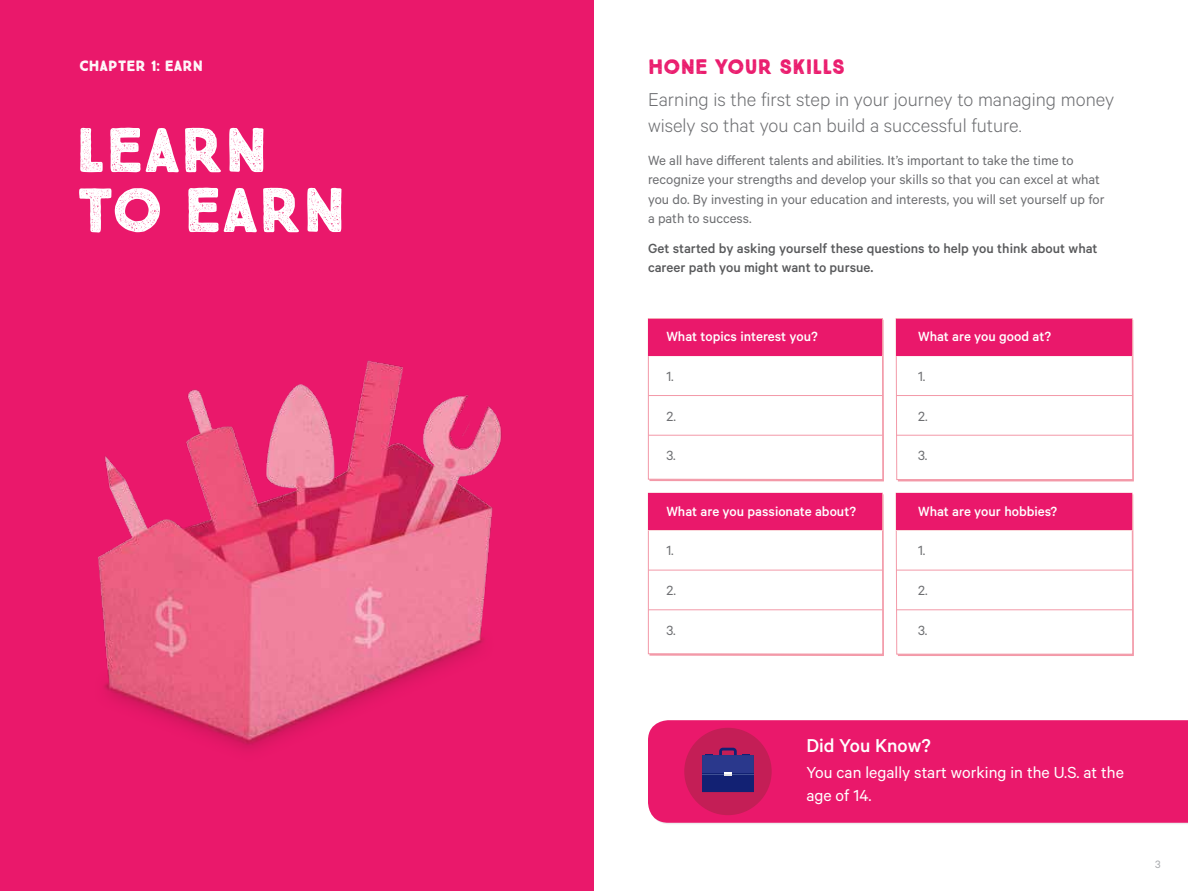
<style>
.page{position:relative;width:1188px;height:891px;background:#fff}
.page>*{position:absolute;margin:0;border:0;box-sizing:border-box;transform-origin:0 0}
.t1{font:700 63px/60px "True North Textures Two";color:#fff}
.t2{font:300 21px/25.5px "Calibre";color:#6d6e71}
.t3{font:700 21px "True North Textures Two";color:#ea186b}
.t4{font:500 21px "Calibre";color:#fff}
.t5{font:18px/22.5px "Calibre";color:#fff}
.t6{font:15px/19.5px "Calibre";color:#6d6e71}
.t7{font:500 15px/19.5px "Calibre";color:#58595b}
.t8{font:500 15px "Calibre";color:#fff}
.t9{font:700 15px "True North Textures Two";color:#fff}
.t10{font:12px "Calibre";color:#a7a9ac}
</style>
<div class="page">
<div style="left:0;top:0;width:594px;height:891px;background:#ea186b"></div>
<img style="left:98px;top:360px;width:404px;height:389px">
<div style="left:648px;top:720px;width:540px;height:103px;background:#ea186b"></div>
<div style="left:684px;top:728px;width:88px;height:87px;background:#c41e56;border-radius:50%"></div>
<svg style="left:702px;top:748px;width:52px;height:44px;background:#352d7b"></svg>
<div style="left:648px;top:318px;width:235px;height:162px;border:1px solid #f399a8"></div>
<div style="left:648px;top:493px;width:235px;height:162px;border:1px solid #f399a8"></div>
<hr style="left:648px;top:395px;width:234px;height:1px;background:#f399a8">
<hr style="left:648px;top:570px;width:234px;height:1px;background:#f399a8">
<hr style="left:648px;top:355px;width:234px;height:1px;background:#fad4d7">
<hr style="left:648px;top:530px;width:234px;height:1px;background:#fad4d7">
<hr style="left:648px;top:435px;width:234px;height:1px;background:#f399a8">
<hr style="left:648px;top:609px;width:234px;height:1px;background:#f399a8">
<div style="left:649px;top:319px;width:233px;height:36px;background:#ea186b"></div>
<div style="left:649px;top:494px;width:233px;height:36px;background:#ea186b"></div>
<svg style="left:895px;top:318px;width:239px;height:163px"></svg>
<hr style="left:896px;top:395px;width:236px;height:1px;background:#f399a8">
<hr style="left:896px;top:355px;width:236px;height:1px;background:#fad4d7">
<hr style="left:896px;top:435px;width:236px;height:1px;background:#f399a8">
<div style="left:896px;top:319px;width:236px;height:36px;background:#ea186b"></div>
<svg style="left:895px;top:492px;width:239px;height:164px"></svg>
<hr style="left:896px;top:570px;width:236px;height:1px;background:#f399a8">
<hr style="left:896px;top:530px;width:236px;height:1px;background:#fad4d7">
<hr style="left:896px;top:609px;width:236px;height:1px;background:#f399a8">
<div style="left:896px;top:494px;width:236px;height:36px;background:#ea186b"></div>
<p class="t9" style="left:79px;top:57px;width:125px">CHAPTER 1: EARN</p>
<h1 class="t1" style="left:76px;top:121px;width:272px">LEARN<br>TO EARN</h1>
<h2 class="t3" style="left:648px;top:54px;width:199px">HONE YOUR SKILLS</h2>
<h2 class="t2" style="left:648px;top:86px;width:468px">Earning is the first step in your journey to managing money wisely so that you can build a successful future.</h2>
<p class="t6" style="left:648px;top:150px;width:458px">We all have different talents and abilities. It’s important to take the time to recognize your strengths and develop your skills so that you can excel at what you do. By investing in your education and interests, you will set yourself up for a path to success.</p>
<p class="t7" style="left:648px;top:238px;width:451px">Get started by asking yourself these questions to help you think about what career path you might want to pursue.</p>
<p class="t8" style="left:666px;top:328px;width:153px">What topics interest you?</p>
<p class="t6" style="left:666px;top:366px;width:9px">1.</p>
<p class="t6" style="left:666px;top:406px;width:11px">2.</p>
<p class="t6" style="left:666px;top:445px;width:11px">3.</p>
<p class="t8" style="left:666px;top:502px;width:191px">What are you passionate about?</p>
<p class="t6" style="left:666px;top:540px;width:9px">1.</p>
<p class="t6" style="left:666px;top:580px;width:11px">2.</p>
<p class="t6" style="left:666px;top:620px;width:11px">3.</p>
<p class="t8" style="left:918px;top:328px;width:134px">What are you good at?</p>
<p class="t6" style="left:918px;top:366px;width:9px">1.</p>
<p class="t6" style="left:918px;top:406px;width:11px">2.</p>
<p class="t6" style="left:918px;top:445px;width:11px">3.</p>
<p class="t8" style="left:918px;top:502px;width:141px">What are your hobbies?</p>
<p class="t6" style="left:918px;top:540px;width:9px">1.</p>
<p class="t6" style="left:918px;top:580px;width:11px">2.</p>
<p class="t6" style="left:918px;top:620px;width:11px">3.</p>
<h2 class="t4" style="left:806px;top:734px;width:126px">Did You Know?</h2>
<p class="t5" style="left:806px;top:761px;width:319px">You can legally start working in the U.S. at the age of 14.</p>
<p class="t10" style="left:1155px;top:858px;width:7px">3</p>
</div>
